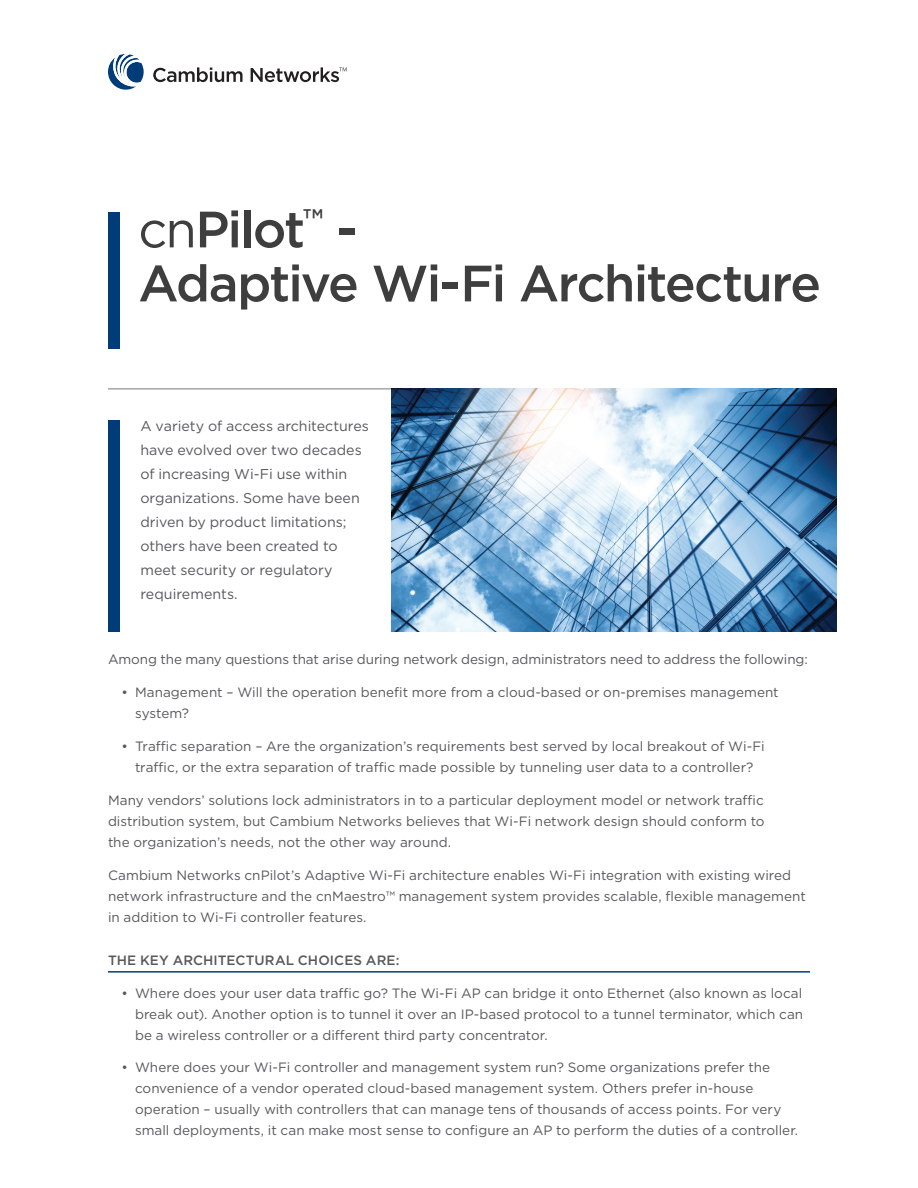
<style>
.page{position:relative;width:918px;height:1188px;background:#fff}
.page>*{position:absolute;margin:0;border:0;box-sizing:border-box;transform-origin:0 0}
.t1{font:500 51px/54px "Gotham";letter-spacing:-.04em;color:#3e3e3f}
.t2{font:14.25px/24px "Gotham";color:#57585a}
.t3{font:13.5px/21px "Gotham";color:#57585a}
.t4{font:500 13.5px "Gotham";letter-spacing:.005em;color:#57585a}
.s1{font-weight:400}
</style>
<div class="page">
<hr style="left:108px;top:971px;width:702px;height:2px;background:#003d78">
<svg style="left:153px;top:67px;width:90px;height:15px"></svg>
<svg style="left:251px;top:67px;width:96px;height:15px"></svg>
<svg style="left:108px;top:54px;width:36px;height:36px"></svg>
<hr style="left:108px;top:388px;width:729px;height:1px;background:#76787b">
<div style="left:108px;top:420px;width:12px;height:212px;background:#003d78"></div>
<img style="left:392px;top:388px;width:445px;height:244px">
<div style="left:108px;top:212px;width:12px;height:136px;background:#003d78"></div>
<h1 class="t1" style="left:138px;top:202px;width:684px"><span class="s1">cn</span>Pilot<sup>™</sup> -<br>Adaptive Wi-Fi Architecture</h1>
<p class="t2" style="left:140px;top:413px;width:230px">A variety of access architectures have evolved over two decades of increasing Wi-Fi use within organizations. Some have been driven by product limitations; others have been created to meet security or regulatory requirements.</p>
<p class="t3" style="left:108px;top:649px;width:701px">Among the many questions that arise during network design, administrators need to address the following:</p>
<p class="t3" style="left:135px;top:682px;width:645px;text-indent:-14px">• Management – Will the operation benefit more from a cloud-based or on-premises management system?</p>
<p class="t3" style="left:122px;top:736px;width:645px;text-align:center">• Traffic separation – Are the organization’s requirements best served by local breakout of Wi-Fi traffic, or the extra separation of traffic made possible by tunneling user data to a controller?</p>
<p class="t3" style="left:108px;top:790px;width:658px;text-align:justify">Many vendors’ solutions lock administrators in to a particular deployment model or network traffic distribution system, but Cambium Networks believes that Wi-Fi network design should conform to the organization’s needs, not the other way around.</p>
<p class="t3" style="left:108px;top:865px;width:699px">Cambium Networks cnPilot’s Adaptive Wi-Fi architecture enables Wi-Fi integration with existing wired network infrastructure and the cnMaestro™ management system provides scalable, flexible management in addition to Wi-Fi controller features.</p>
<p class="t4" style="left:108px;top:951px;width:293px">THE KEY ARCHITECTURAL CHOICES ARE:</p>
<p class="t3" style="left:135px;top:982px;width:670px;text-align:justify;text-indent:-14px">• Where does your user data traffic go? The Wi-Fi AP can bridge it onto Ethernet (also known as local break out). Another option is to tunnel it over an IP-based protocol to a tunnel terminator, which can be a wireless controller or a different third party concentrator.</p>
<p class="t3" style="left:135px;top:1057px;width:665px;text-indent:-14px">• Where does your Wi-Fi controller and management system run? Some organizations prefer the convenience of a vendor operated cloud-based management system. Others prefer in-house operation – usually with controllers that can manage tens of thousands of access points. For very small deployments, it can make most sense to configure an AP to perform the duties of a controller.</p>
</div>
